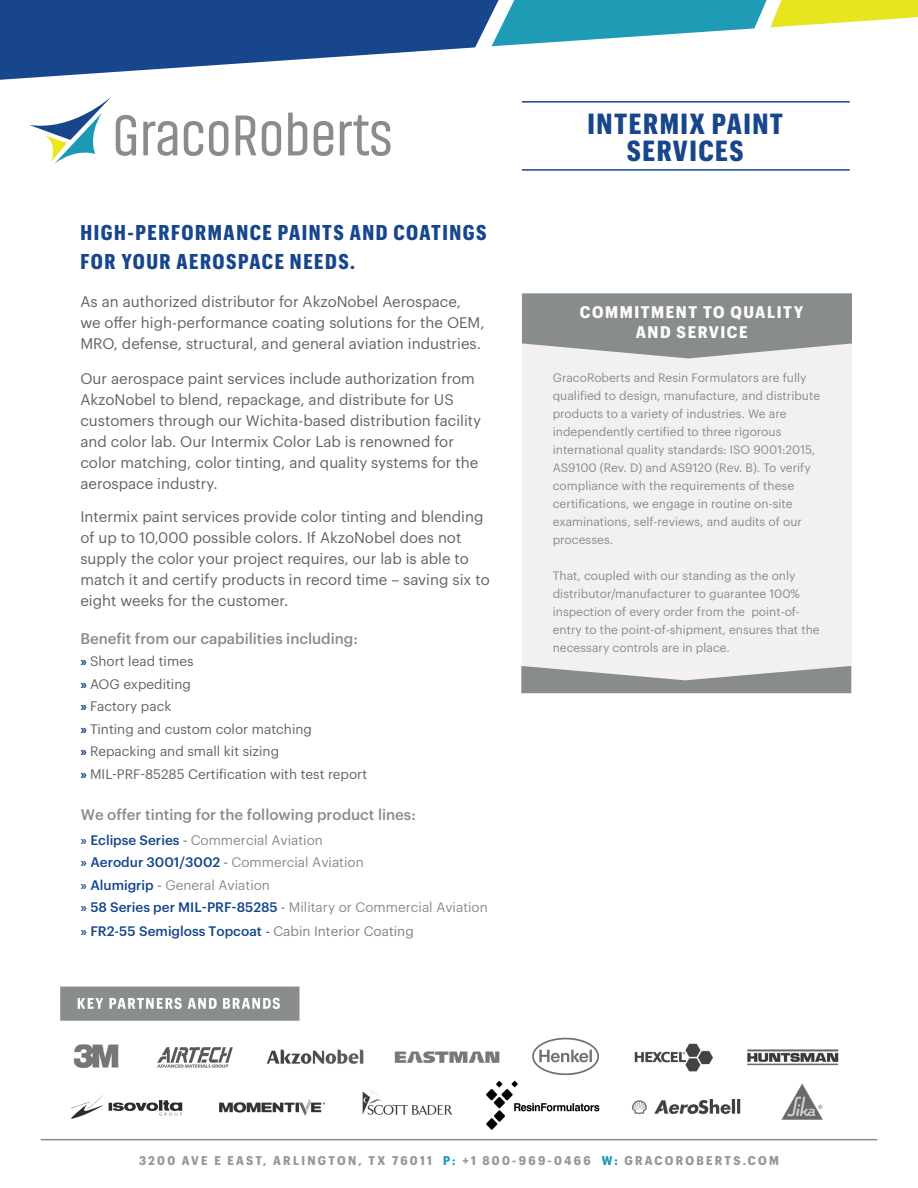
<style>
.page{position:relative;width:918px;height:1188px;background:#fff}
.page>*{position:absolute;margin:0;border:0;box-sizing:border-box;transform-origin:0 0}
.t1{font:700 28.5px "Graphik Cond";letter-spacing:.055em;color:#17468d}
.t2{font:700 21px/28.8px "Graphik Cond";letter-spacing:.075em;color:#17468d}
.t3{font:700 16.5px/20px "Graphik Compact";letter-spacing:.095em;color:#fff;text-align:center}
.t4{font:15px/21px "Graphik";color:#636366}
.t5{font:500 15px "Graphik";color:#898c8d}
.Bulleted_List{font:13.5px/22.5px "Graphik";color:#898c8d}
.t6{font:13.5px "Graphik";color:#636366}
.Bulleted_List-2{font:13.5px "Graphik";color:#808080}
.t7{font:700 12.45px "Graphik Compact";letter-spacing:.185em;color:#93989c}
.t8{font:12px/18px "Graphik";color:#898c8d}
.s1{font-weight:700;color:#17468d}
.s2{font-weight:500;color:#17468d}
.s3{font-weight:500;color:#15478c}
.s4{font-weight:500}
.s5{font-weight:500;color:#13488b}
.s6{color:#13488b}
.s7{color:#1e9cb5}
</style>
<div class="page">
<hr style="left:41px;top:1139px;width:836px;height:1px;background:#898c8d">
<div style="left:522px;top:298px;width:330px;height:382px;background:#f2f1f0"></div>
<svg style="left:522px;top:293px;width:330px;height:65px;background:#959798"></svg>
<svg style="left:521px;top:666px;width:330px;height:27px"></svg>
<svg style="left:236px;top:115px;width:20px;height:41px"></svg>
<svg style="left:29px;top:97px;width:107px;height:67px"></svg>
<svg style="left:288px;top:112px;width:19px;height:44px"></svg>
<svg style="left:314px;top:121px;width:19px;height:35px"></svg>
<svg style="left:209px;top:121px;width:20px;height:35px"></svg>
<svg style="left:262px;top:121px;width:19px;height:35px"></svg>
<svg style="left:184px;top:121px;width:19px;height:35px"></svg>
<svg style="left:340px;top:115px;width:51px;height:41px"></svg>
<svg style="left:143px;top:121px;width:34px;height:35px"></svg>
<svg style="left:0;top:0;width:918px;height:80px"></svg>
<hr style="left:522px;top:101px;width:328px;height:2px;background:#17468d">
<hr style="left:522px;top:169px;width:328px;height:2px;background:#17468d">
<img style="left:60px;top:986px;width:779px;height:144px">
<p class="t2" style="left:80px;top:218px;width:408px">HIGH-PERFORMANCE PAINTS AND COATINGS<br>FOR YOUR AEROSPACE NEEDS.</p>
<p class="t1" style="left:588px;top:107px;width:197px">INTERMIX PAINT</p>
<p class="t1" style="left:627px;top:134px;width:119px">SERVICES</p>
<p class="t4" style="left:80px;top:290px;width:406px">As an authorized distributor for AkzoNobel Aerospace, we offer high-performance coating solutions for the OEM,<br>MRO, defense, structural, and general aviation industries.</p>
<p class="t3" style="left:580px;top:302px;width:225px">COMMITMENT TO QUALITY<br>AND SERVICE</p>
<p class="t8" style="left:553px;top:367px;width:269px">GracoRoberts and Resin Formulators are fully qualified to design, manufacture, and distribute products to a variety of industries. We are independently certified to three rigorous international quality standards: ISO 9001:2015, AS9100 (Rev. D) and AS9120 (Rev. B). To verify compliance with the requirements of these certifications, we engage in routine on-site examinations, self-reviews, and audits of our processes.</p>
<p class="t8" style="left:553px;top:565px;width:268px">That, coupled with our standing as the only distributor/manufacturer to guarantee 100% inspection of every order from the point-of&shy;entry to the point-of-shipment, ensures that the necessary controls are in place.</p>
<p class="t4" style="left:80px;top:366px;width:402px">Our aerospace paint services include authorization from AkzoNobel to blend, repackage, and distribute for US customers through our Wichita-based distribution facility and color lab. Our Intermix Color Lab is renowned for color matching, color tinting, and quality systems for the aerospace industry.</p>
<p class="t4" style="left:80px;top:505px;width:411px">Intermix paint services provide color tinting and blending of up to 10,000 possible colors. If AkzoNobel does not supply the color your project requires, our lab is able to match it and certify products in record time – saving six to eight weeks for the customer.</p>
<p class="t5" style="left:80px;top:627px;width:279px">Benefit from our capabilities including:</p>
<p class="t6" style="left:80px;top:651px;width:115px"><span class="s1">»</span> Short lead times</p>
<p class="t6" style="left:80px;top:674px;width:112px"><span class="s1">»</span> AOG expediting</p>
<p class="t6" style="left:80px;top:696px;width:93px"><span class="s1">»</span> Factory pack</p>
<p class="t6" style="left:80px;top:719px;width:233px"><span class="s1">»</span> Tinting and custom color matching</p>
<p class="t6" style="left:80px;top:741px;width:200px"><span class="s1">»</span> Repacking and small kit sizing</p>
<p class="t6" style="left:80px;top:764px;width:288px"><span class="s1">»</span> MIL-PRF-85285 Certification with test report</p>
<p class="t5" style="left:81px;top:803px;width:337px">We offer tinting for the following product lines:</p>
<p class="Bulleted_List" style="left:81px;top:828px;width:409px"><span class="s2">»</span> <span class="s3">Eclipse Series</span> <span class="s4">-</span> Commercial Aviation<br><span class="s2">»</span> <span class="s3">Aerodur 3001/3002</span> <span class="s4">-</span> Commercial Aviation<br><span class="s2">»</span> <span class="s3">Alumigrip</span> <span class="s4">-</span> General Aviation<br><span class="s2">»</span> <span class="s3">58 Series per MIL-PRF-85285</span> <span class="s4">-</span> Military or Commercial Aviation</p>
<p class="Bulleted_List-2" style="left:81px;top:921px;width:335px"><span class="s2">»</span> <span class="s3">FR2-55</span> <span class="s5">Semigloss Topcoat</span> <span class="s6">-</span> Cabin Interior Coating</p>
<p class="t7" style="left:139px;top:1153px;width:641px">3200 AVE E EAST, ARLINGTON, TX 76011 <span class="s7">P:</span> +1 800-969-0466 <span class="s7">W:</span> GRACOROBERTS.COM</p>
</div>
